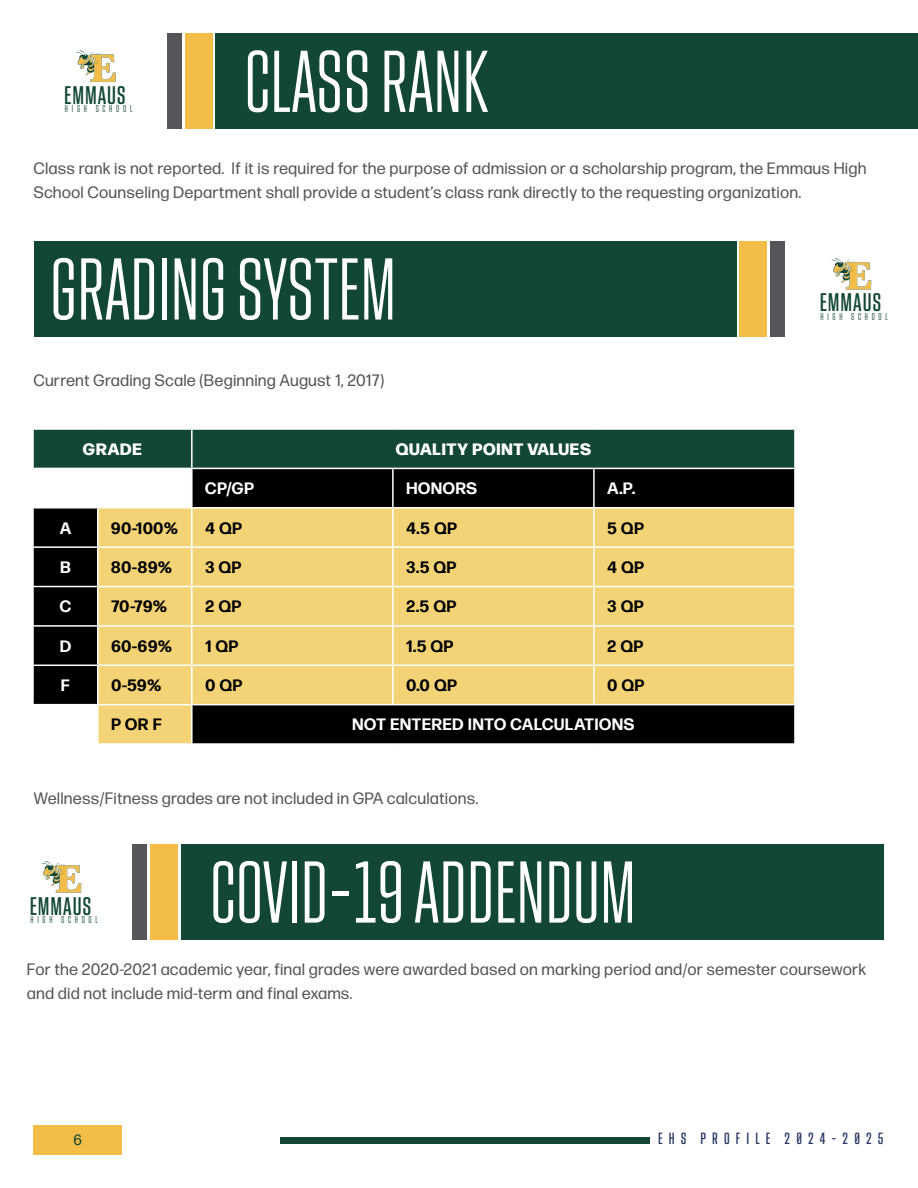
<style>
.page{position:relative;width:918px;height:1188px;background:#fff}
.page>*{position:absolute;margin:0;border:0;box-sizing:border-box;transform-origin:0 0}
.t1{font:300 90px "Monte Stella";color:#fff}
.t2{font:25.95px "Monte Stella";letter-spacing:.03em;color:#124734}
.t3{font:16.5px/24px "Forma DJR Display";letter-spacing:.05em;color:#54565a}
.t4{font:700 16.5px "Forma DJR Display";letter-spacing:.05em;color:#000}
.t5{font:700 16.5px "Forma DJR Display";letter-spacing:.05em;color:#fff}
.t6{font:800 16.5px "Forma DJR Display";letter-spacing:.05em;color:#fff}
.t7{font:16.5px "Monte Stella";letter-spacing:.37em;color:#243560}
.t8{font:15px "Forma DJR Display";color:#124734}
.t9{font:300 10.2px "Monte Stella";letter-spacing:.37em;color:#124734}
</style>
<div class="page">
<div style="left:185px;top:34px;width:27px;height:95px;background:#f3bd48"></div>
<div style="left:167px;top:34px;width:15px;height:95px;background:#54565a"></div>
<div style="left:215px;top:34px;width:703px;height:95px;background:#124734"></div>
<svg style="left:76px;top:50px;width:40px;height:32px"></svg>
<div style="left:34px;top:1125px;width:88px;height:29px;background:#f3bd48"></div>
<div style="left:281px;top:1137px;width:369px;height:7px;background:#124734"></div>
<div style="left:739px;top:241px;width:28px;height:96px;background:#f3bd48"></div>
<div style="left:770px;top:241px;width:15px;height:96px;background:#54565a"></div>
<div style="left:34px;top:241px;width:702px;height:96px;background:#124734"></div>
<svg style="left:832px;top:258px;width:39px;height:32px"></svg>
<div style="left:33px;top:429px;width:159px;height:39px;background:#124734"></div>
<div style="left:192px;top:429px;width:603px;height:39px;background:#124734"></div>
<svg style="left:34px;top:469px;width:760px;height:235px;fill:#000"></svg>
<svg style="left:99px;top:509px;width:695px;height:234px;fill:#f3d375"></svg>
<hr style="left:191px;top:509px;width:2px;height:37px;background:#fff">
<hr style="left:593px;top:509px;width:2px;height:37px;background:#fff">
<hr style="left:98px;top:546px;width:94px;height:2px;background:#fff">
<hr style="left:192px;top:546px;width:201px;height:2px;background:#fff">
<hr style="left:191px;top:548px;width:2px;height:38px;background:#fff">
<hr style="left:393px;top:546px;width:201px;height:2px;background:#fff">
<hr style="left:594px;top:546px;width:202px;height:2px;background:#fff">
<hr style="left:593px;top:548px;width:2px;height:38px;background:#fff">
<hr style="left:98px;top:586px;width:94px;height:1px;background:#fff">
<hr style="left:192px;top:586px;width:201px;height:1px;background:#fff">
<hr style="left:191px;top:587px;width:2px;height:38px;background:#fff">
<hr style="left:393px;top:586px;width:201px;height:1px;background:#fff">
<hr style="left:594px;top:586px;width:202px;height:1px;background:#fff">
<hr style="left:593px;top:587px;width:2px;height:38px;background:#fff">
<hr style="left:98px;top:625px;width:94px;height:2px;background:#fff">
<hr style="left:192px;top:625px;width:201px;height:2px;background:#fff">
<hr style="left:191px;top:627px;width:2px;height:38px;background:#fff">
<hr style="left:393px;top:625px;width:201px;height:2px;background:#fff">
<hr style="left:594px;top:625px;width:202px;height:2px;background:#fff">
<hr style="left:98px;top:665px;width:94px;height:1px;background:#fff">
<hr style="left:192px;top:665px;width:201px;height:1px;background:#fff">
<hr style="left:191px;top:666px;width:2px;height:38px;background:#fff">
<hr style="left:393px;top:665px;width:201px;height:1px;background:#fff">
<hr style="left:594px;top:665px;width:202px;height:1px;background:#fff">
<hr style="left:98px;top:704px;width:94px;height:1px;background:#fff">
<hr style="left:392px;top:509px;width:2px;height:37px;background:#fff">
<hr style="left:392px;top:548px;width:2px;height:38px;background:#fff">
<hr style="left:392px;top:587px;width:2px;height:38px;background:#fff">
<hr style="left:392px;top:627px;width:2px;height:38px;background:#fff">
<hr style="left:593px;top:627px;width:2px;height:38px;background:#fff">
<hr style="left:392px;top:666px;width:2px;height:38px;background:#fff">
<hr style="left:593px;top:666px;width:2px;height:38px;background:#fff">
<hr style="left:32px;top:428px;width:66px;height:2px;background:#fff">
<hr style="left:32px;top:430px;width:2px;height:38px;background:#fff">
<hr style="left:98px;top:428px;width:94px;height:2px;background:#fff">
<hr style="left:393px;top:507px;width:201px;height:2px;background:#fff">
<hr style="left:593px;top:469px;width:2px;height:38px;background:#fff">
<hr style="left:594px;top:507px;width:202px;height:2px;background:#fff">
<hr style="left:192px;top:428px;width:201px;height:2px;background:#fff">
<hr style="left:191px;top:430px;width:2px;height:38px;background:#fff">
<hr style="left:393px;top:428px;width:201px;height:2px;background:#fff">
<hr style="left:594px;top:428px;width:202px;height:2px;background:#fff">
<hr style="left:794px;top:430px;width:2px;height:38px;background:#fff">
<hr style="left:98px;top:507px;width:94px;height:2px;background:#fff">
<hr style="left:192px;top:704px;width:201px;height:1px;background:#fff">
<hr style="left:191px;top:705px;width:2px;height:38px;background:#fff">
<hr style="left:393px;top:704px;width:201px;height:1px;background:#fff">
<hr style="left:594px;top:704px;width:202px;height:1px;background:#fff">
<hr style="left:191px;top:469px;width:2px;height:38px;background:#fff">
<hr style="left:392px;top:469px;width:2px;height:38px;background:#fff">
<hr style="left:192px;top:507px;width:201px;height:2px;background:#fff">
<hr style="left:32px;top:507px;width:66px;height:2px;background:#fff">
<hr style="left:97px;top:509px;width:2px;height:37px;background:#fff">
<hr style="left:32px;top:546px;width:66px;height:2px;background:#fff">
<hr style="left:97px;top:548px;width:2px;height:38px;background:#fff">
<hr style="left:32px;top:586px;width:66px;height:1px;background:#fff">
<hr style="left:97px;top:587px;width:2px;height:38px;background:#fff">
<hr style="left:32px;top:625px;width:66px;height:2px;background:#fff">
<hr style="left:97px;top:627px;width:2px;height:38px;background:#fff">
<hr style="left:32px;top:665px;width:66px;height:1px;background:#fff">
<hr style="left:97px;top:666px;width:2px;height:38px;background:#fff">
<div style="left:150px;top:844px;width:28px;height:96px;background:#f3bd48"></div>
<div style="left:132px;top:844px;width:15px;height:96px;background:#54565a"></div>
<div style="left:181px;top:844px;width:703px;height:96px;background:#124734"></div>
<svg style="left:42px;top:861px;width:39px;height:32px"></svg>
<h2 class="t2" style="left:64px;top:80px;width:63px">EMMAUS</h2>
<p class="t9" style="left:65px;top:103px;width:69px">HIGH SCHOOL</p>
<h1 class="t1" style="left:244px;top:31px;width:246px">CLASS RANK</h1>
<p class="t3" style="left:34px;top:156px;width:834px">Class rank is not reported. If it is required for the purpose of admission or a scholarship program, the Emmaus High<br>School Counseling Department shall provide a student’s class rank directly to the requesting organization.</p>
<h1 class="t1" style="left:50px;top:238px;width:348px">GRADING SYSTEM</h1>
<p class="t3" style="left:34px;top:368px;width:352px">Current Grading Scale (Beginning August 1, 2017)</p>
<p class="t6" style="left:83px;top:436px;width:60px">GRADE</p>
<p class="t6" style="left:396px;top:436px;width:197px">QUALITY POINT VALUES</p>
<p class="t5" style="left:205px;top:478px;width:50px">CP/GP</p>
<p class="t5" style="left:406px;top:478px;width:72px">HONORS</p>
<p class="t5" style="left:607px;top:478px;width:29px">A.P.</p>
<p class="t5" style="left:60px;top:517px;width:12px">A</p>
<p class="t4" style="left:111px;top:517px;width:68px">90-100%</p>
<p class="t4" style="left:205px;top:517px;width:38px">4 QP</p>
<p class="t4" style="left:406px;top:517px;width:52px">4.5 QP</p>
<p class="t4" style="left:607px;top:517px;width:38px">5 QP</p>
<p class="t5" style="left:60px;top:557px;width:12px">B</p>
<p class="t4" style="left:111px;top:557px;width:62px">80-89%</p>
<p class="t4" style="left:205px;top:557px;width:38px">3 QP</p>
<p class="t4" style="left:406px;top:557px;width:52px">3.5 QP</p>
<p class="t4" style="left:607px;top:557px;width:38px">4 QP</p>
<p class="t5" style="left:60px;top:596px;width:13px">C</p>
<p class="t4" style="left:111px;top:596px;width:57px">70-79%</p>
<p class="t4" style="left:205px;top:596px;width:37px">2 QP</p>
<p class="t4" style="left:406px;top:596px;width:51px">2.5 QP</p>
<p class="t4" style="left:607px;top:596px;width:38px">3 QP</p>
<p class="t5" style="left:60px;top:635px;width:13px">D</p>
<p class="t4" style="left:111px;top:635px;width:62px">60-69%</p>
<p class="t4" style="left:205px;top:635px;width:35px">1 QP</p>
<p class="t4" style="left:406px;top:635px;width:49px">1.5 QP</p>
<p class="t4" style="left:607px;top:635px;width:37px">2 QP</p>
<p class="t5" style="left:61px;top:675px;width:10px">F</p>
<p class="t4" style="left:111px;top:675px;width:51px">0-59%</p>
<p class="t4" style="left:205px;top:675px;width:38px">0 QP</p>
<p class="t4" style="left:406px;top:675px;width:52px">0.0 QP</p>
<p class="t4" style="left:607px;top:675px;width:38px">0 QP</p>
<p class="t4" style="left:111px;top:714px;width:52px">P OR F</p>
<p class="t5" style="left:353px;top:714px;width:283px">NOT ENTERED INTO CALCULATIONS</p>
<p class="t3" style="left:34px;top:786px;width:446px">Wellness/Fitness grades are not included in GPA calculations.</p>
<h2 class="t2" style="left:30px;top:891px;width:63px">EMMAUS</h2>
<p class="t9" style="left:30px;top:914px;width:69px">HIGH SCHOOL</p>
<h1 class="t1" style="left:210px;top:841px;width:428px">COVID-19 ADDENDUM</h1>
<h2 class="t2" style="left:820px;top:288px;width:63px">EMMAUS</h2>
<p class="t9" style="left:820px;top:311px;width:69px">HIGH SCHOOL</p>
<p class="t3" style="left:27px;top:957px;width:840px">For the 2020-2021 academic year, final grades were awarded based on marking period and/or semester coursework and did not include mid-term and final exams.</p>
<p class="t8" style="left:74px;top:1131px;width:9px">6</p>
<p class="t7" style="left:658px;top:1129px;width:227px">EHS PROFILE 2024-2025</p>
</div>
